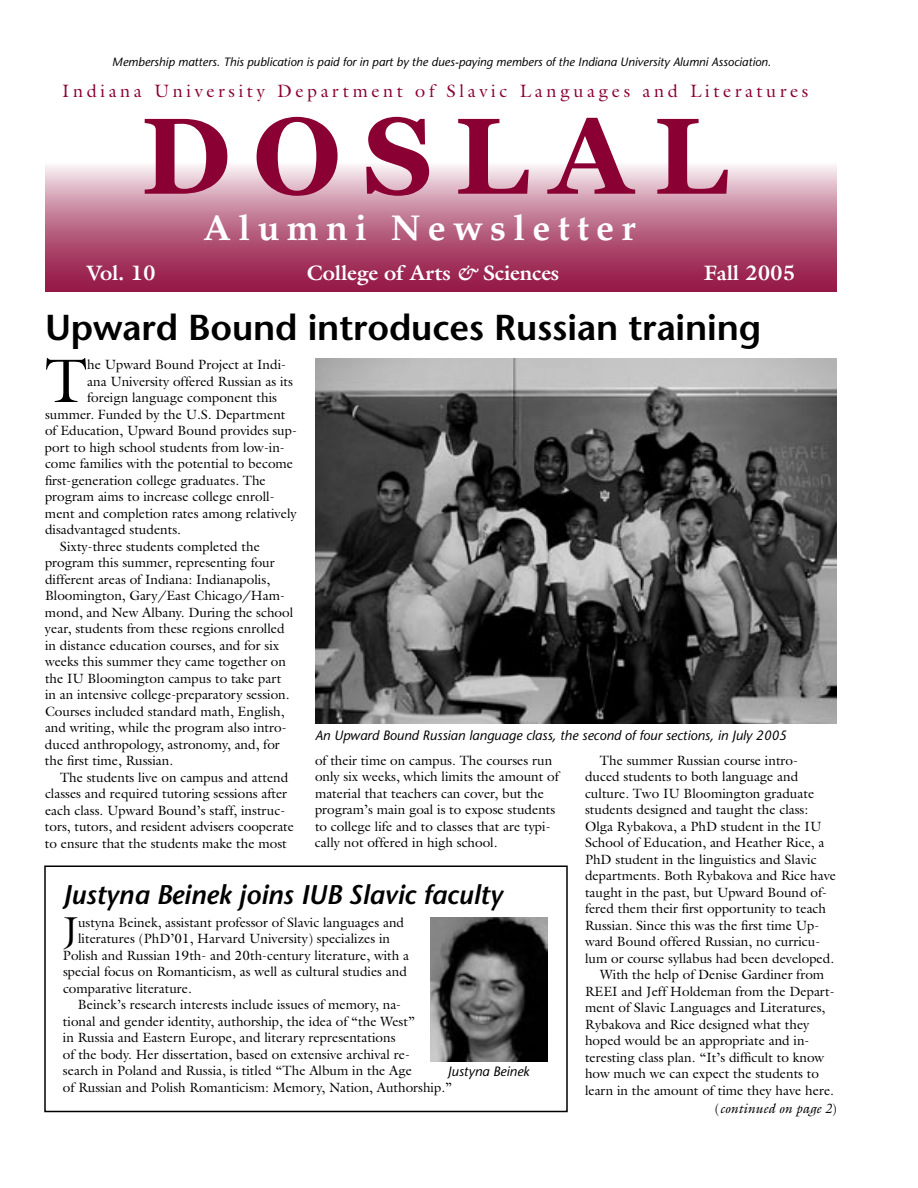
<style>
.page{position:relative;width:918px;height:1188px;background:#fff}
.page>*{position:absolute;margin:0;border:0;box-sizing:border-box;transform-origin:0 0}
.t1{font:62.1px "Galliard";color:#000}
.t2{font:37.8px "Galliard";color:#000}
.t3{font:600 36px "Stone Sans";letter-spacing:-.005em;color:#000}
.t4{font:700 36px "Palatino";letter-spacing:.2em;color:#fff}
.t5{font:italic 600 27px "Stone Sans";letter-spacing:-.005em;color:#000}
.t6{font:700 21px "Galliard";letter-spacing:-.005em;color:#fff}
.t7{font:18px "Galliard";letter-spacing:.2em;color:#8a0032}
.t8{font:13.5px/16.5px "Galliard";color:#000}
.t9{font:italic 13.5px "Stone Sans";color:#000}
.t10{font:italic 13.5px "Galliard";color:#000}
.t11{font:italic 12px "Stone Sans";color:#000}
.s1{font-style:italic}
.s2{font-style:normal}
</style>
<div class="page">
<div style="left:44px;top:866px;width:524px;height:246px;border:2px solid #000"></div>
<svg style="left:45px;top:151px;width:792px;height:141px;background:#ba6a87"></svg>
<svg style="left:145px;top:119px;width:82px;height:75px"></svg>
<svg style="left:257px;top:117px;width:81px;height:79px"></svg>
<svg style="left:366px;top:117px;width:63px;height:79px"></svg>
<svg style="left:458px;top:119px;width:71px;height:75px"></svg>
<svg style="left:547px;top:118px;width:88px;height:76px"></svg>
<svg style="left:657px;top:119px;width:71px;height:75px"></svg>
<img style="left:430px;top:918px;width:118px;height:144px">
<img style="left:315px;top:358px;width:522px;height:366px">
<p class="t11" style="left:112px;top:54px;width:660px">Membership matters. This publication is paid for in part by the dues-paying members of the Indiana University Alumni Association.</p>
<h3 class="t7" style="left:62px;top:80px;width:748px">Indiana University Department of Slavic Languages and Literatures</h3>
<h3 class="t4" style="left:203px;top:206px;width:434px">Alumni Newsletter</h3>
<h3 class="t6" style="left:87px;top:260px;width:71px">Vol. 10</h3>
<h3 class="t6" style="left:307px;top:260px;width:254px">College of Arts <span class="s1">&amp;</span> Sciences</h3>
<h3 class="t6" style="left:704px;top:260px;width:93px">Fall 2005</h3>
<h3 class="t3" style="left:45px;top:306px;width:718px">Upward Bound introduces Russian training</h3>
<h1 class="t1" style="left:45px;top:342px;width:44px">T</h1>
<p class="t8" style="left:87px;top:356px;width:200px">he Upward Bound Project at Indi-</p>
<p class="t8" style="left:87px;top:372px;width:207px">ana University offered Russian as its</p>
<p class="t8" style="left:87px;top:389px;width:191px">foreign language component this</p>
<p class="t8" style="left:45px;top:405px;width:242px">summer. Funded by the U.S. Department</p>
<p class="t8" style="left:45px;top:422px;width:254px">of Education, Upward Bound provides sup-</p>
<p class="t8" style="left:45px;top:438px;width:241px">port to high school students from low-in-</p>
<p class="t8" style="left:45px;top:455px;width:250px">come families with the potential to become</p>
<p class="t8" style="left:45px;top:471px;width:222px">first-generation college graduates. The</p>
<p class="t8" style="left:45px;top:488px;width:231px">program aims to increase college enroll-</p>
<p class="t8" style="left:45px;top:504px;width:253px">ment and completion rates among relatively</p>
<p class="t8" style="left:45px;top:521px;width:138px">disadvantaged students.</p>
<p class="t8" style="left:60px;top:537px;width:201px">Sixty-three students completed the</p>
<p class="t8" style="left:45px;top:554px;width:231px">program this summer, representing four</p>
<p class="t8" style="left:45px;top:570px;width:227px">different areas of Indiana: Indianapolis,</p>
<p class="t8" style="left:45px;top:587px;width:241px">Bloomington, Gary/East Chicago/Ham-</p>
<p class="t8" style="left:45px;top:603px;width:250px">mond, and New Albany. During the school</p>
<p class="t8" style="left:45px;top:620px;width:241px">year, students from these regions enrolled</p>
<p class="t8" style="left:45px;top:636px;width:236px">in distance education courses, and for six</p>
<p class="t8" style="left:45px;top:653px;width:243px">weeks this summer they came together on</p>
<p class="t8" style="left:45px;top:669px;width:238px">the IU Bloomington campus to take part</p>
<p class="t8" style="left:45px;top:686px;width:246px">in an intensive college-preparatory session.</p>
<p class="t8" style="left:45px;top:702px;width:241px">Courses included standard math, English,</p>
<p class="t8" style="left:45px;top:719px;width:243px">and writing, while the program also intro-</p>
<p class="t8" style="left:45px;top:735px;width:236px">duced anthropology, astronomy, and, for</p>
<p class="t8" style="left:45px;top:752px;width:130px">the first time, Russian.</p>
<p class="t8" style="left:60px;top:768px;width:230px">The students live on campus and attend</p>
<p class="t8" style="left:45px;top:785px;width:244px">classes and required tutoring sessions after</p>
<p class="t8" style="left:45px;top:801px;width:242px">each class. Upward Bound’s staff, instruc-</p>
<p class="t8" style="left:45px;top:818px;width:251px">tors, tutors, and resident advisers cooperate</p>
<p class="t8" style="left:45px;top:834px;width:243px">to ensure that the students make the most</p>
<p class="t9" style="left:315px;top:727px;width:473px">An Upward Bound Russian language class, the second of four sections, in July 2005</p>
<p class="t8" style="left:315px;top:752px;width:245px">of their time on campus. The courses run only six weeks, which limits the amount of material that teachers can cover, but the program’s main goal is to expose students to college life and to classes that are typi&shy;cally not offered in high school.</p>
<p class="t8" style="left:600px;top:752px;width:200px">The summer Russian course intro-</p>
<p class="t8" style="left:585px;top:768px;width:215px">duced students to both language and</p>
<p class="t8" style="left:585px;top:785px;width:231px">culture. Two IU Bloomington graduate</p>
<p class="t8" style="left:585px;top:801px;width:225px">students designed and taught the class:</p>
<p class="t8" style="left:585px;top:818px;width:238px">Olga Rybakova, a PhD student in the IU</p>
<p class="t8" style="left:585px;top:834px;width:241px">School of Education, and Heather Rice, a</p>
<p class="t8" style="left:585px;top:851px;width:233px">PhD student in the linguistics and Slavic</p>
<p class="t8" style="left:585px;top:867px;width:253px">departments. Both Rybakova and Rice have</p>
<p class="t8" style="left:585px;top:884px;width:244px">taught in the past, but Upward Bound of-</p>
<p class="t8" style="left:585px;top:900px;width:243px">fered them their first opportunity to teach</p>
<p class="t8" style="left:585px;top:917px;width:236px">Russian. Since this was the first time Up-</p>
<p class="t8" style="left:585px;top:933px;width:237px">ward Bound offered Russian, no curricu-</p>
<p class="t8" style="left:585px;top:950px;width:251px">lum or course syllabus had been developed.</p>
<p class="t8" style="left:600px;top:966px;width:226px">With the help of Denise Gardiner from</p>
<p class="t8" style="left:585px;top:983px;width:251px">REEI and Jeff Holdeman from the Depart-</p>
<p class="t8" style="left:585px;top:999px;width:242px">ment of Slavic Languages and Literatures,</p>
<p class="t8" style="left:585px;top:1016px;width:226px">Rybakova and Rice designed what they</p>
<p class="t8" style="left:585px;top:1032px;width:226px">hoped would be an appropriate and in-</p>
<p class="t8" style="left:585px;top:1049px;width:241px">teresting class plan. “It’s difficult to know</p>
<p class="t8" style="left:585px;top:1065px;width:236px">how much we can expect the students to</p>
<p class="t8" style="left:585px;top:1082px;width:250px">learn in the amount of time they have here.</p>
<h3 class="t5" style="left:63px;top:878px;width:441px">Justyna Beinek joins IUB Slavic faculty</h3>
<h2 class="t2" style="left:63px;top:907px;width:17px">J</h2>
<p class="t8" style="left:78px;top:914px;width:328px">ustyna Beinek, assistant professor of Slavic languages and</p>
<p class="t8" style="left:78px;top:930px;width:313px">literatures (PhD’01, Harvard University) specializes in</p>
<p class="t8" style="left:63px;top:947px;width:348px">Polish and Russian 19th- and 20th-century literature, with a</p>
<p class="t8" style="left:63px;top:963px;width:345px">special focus on Romanticism, as well as cultural studies and</p>
<p class="t8" style="left:63px;top:980px;width:130px">comparative literature.</p>
<p class="t8" style="left:78px;top:996px;width:325px">Beinek’s research interests include issues of memory, na-</p>
<p class="t8" style="left:63px;top:1013px;width:354px">tional and gender identity, authorship, the idea of “the West”</p>
<p class="t8" style="left:63px;top:1029px;width:334px">in Russia and Eastern Europe, and literary representations</p>
<p class="t8" style="left:63px;top:1046px;width:348px">of the body. Her dissertation, based on extensive archival re-</p>
<p class="t8" style="left:63px;top:1062px;width:350px">search in Poland and Russia, is titled “The Album in the Age</p>
<p class="t8" style="left:63px;top:1079px;width:391px">of Russian and Polish Romanticism: Memory, Nation, Authorship.”</p>
<p class="t9" style="left:448px;top:1063px;width:83px">Justyna Beinek</p>
<p class="t10" style="left:715px;top:1100px;width:124px"><span class="s2">(</span>continued on page 2<span class="s2">)</span></p>
</div>
